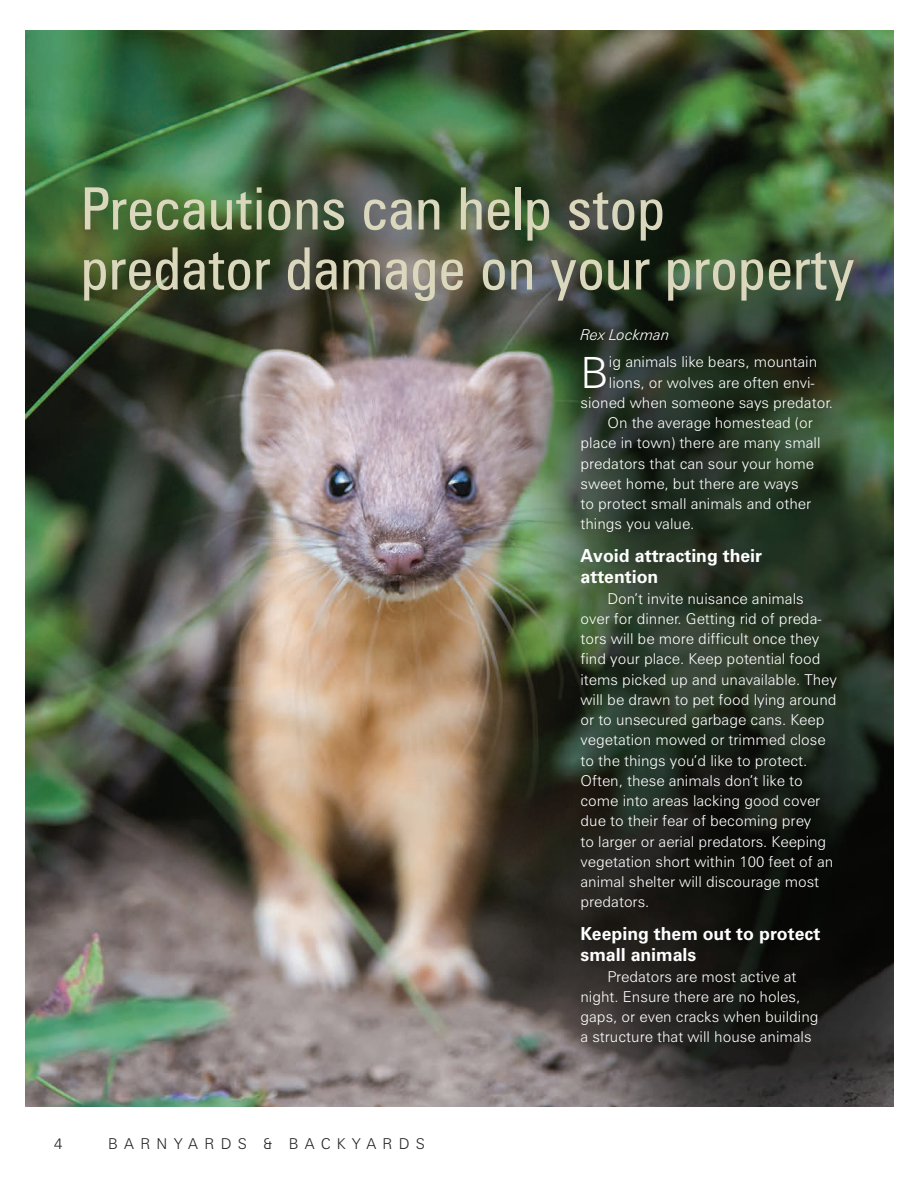
<style>
.page{position:relative;width:918px;height:1188px;background:#fff}
.page>*{position:absolute;margin:0;border:0;box-sizing:border-box;transform-origin:0 0}
.headline{font:condensed 58.5px/60px "Zurich BT";letter-spacing:.01em;color:#dad7bd}
.text_first_paragraph{font:300 43.2px "Zurich BT";color:#fff}
.subtitle{font:700 18px/21.6px "Zurich BT";color:#fff}
.text{font:300 15px/20.2px "Zurich BT";color:#fff}
.text_first_paragraph-2{font:300 15px "Zurich BT";color:#fff}
.t1{font:300 15px "Zurich BT";letter-spacing:.42em;color:#231f20}
.credit{font:italic 300 15px "Zurich BT";color:#fff}
</style>
<div class="page">
<img style="left:26px;top:30px;width:868px;height:1077px">
<p class="headline" style="left:81px;top:178px;width:775px">Precautions can help stop predator damage on your property</p>
<p class="credit" style="left:580px;top:326px;width:91px">Rex Lockman</p>
<p class="text_first_paragraph" style="left:580px;top:346px;width:30px">B</p>
<p class="text_first_paragraph-2" style="left:609px;top:353px;width:210px">ig animals like bears, mountain</p>
<p class="text_first_paragraph-2" style="left:609px;top:373px;width:207px">lions, or wolves are often envi-</p>
<p class="text_first_paragraph-2" style="left:581px;top:393px;width:254px">sioned when someone says predator.</p>
<p class="text" style="left:581px;top:413px;width:242px;text-indent:27px">On the average homestead (or place in town) there are many small predators that can sour your home sweet home, but there are ways<br>to protect small animals and other things you value.</p>
<p class="subtitle" style="left:580px;top:544px;width:183px">Avoid attracting their attention</p>
<p class="text" style="left:580px;top:588px;width:258px;text-indent:27px">Don’t invite nuisance animals<br>over for dinner. Getting rid of preda&shy;tors will be more difficult once they find your place. Keep potential food items picked up and unavailable. They will be drawn to pet food lying around or to unsecured garbage cans. Keep vegetation mowed or trimmed close to the things you’d like to protect.<br>Often, these animals don’t like to come into areas lacking good cover due to their fear of becoming prey<br>to larger or aerial predators. Keeping vegetation short within 100 feet of an animal shelter will discourage most predators.</p>
<p class="subtitle" style="left:580px;top:922px;width:241px">Keeping them out to protect small animals</p>
<p class="text" style="left:580px;top:966px;width:240px;text-indent:27px">Predators are most active at night. Ensure there are no holes, gaps, or even cracks when building a structure that will house animals</p>
<p class="t1" style="left:54px;top:1135px;width:10px">4</p>
<p class="t1" style="left:108px;top:1135px;width:318px">BARNYARDS &amp; BACKYARDS</p>
</div>
